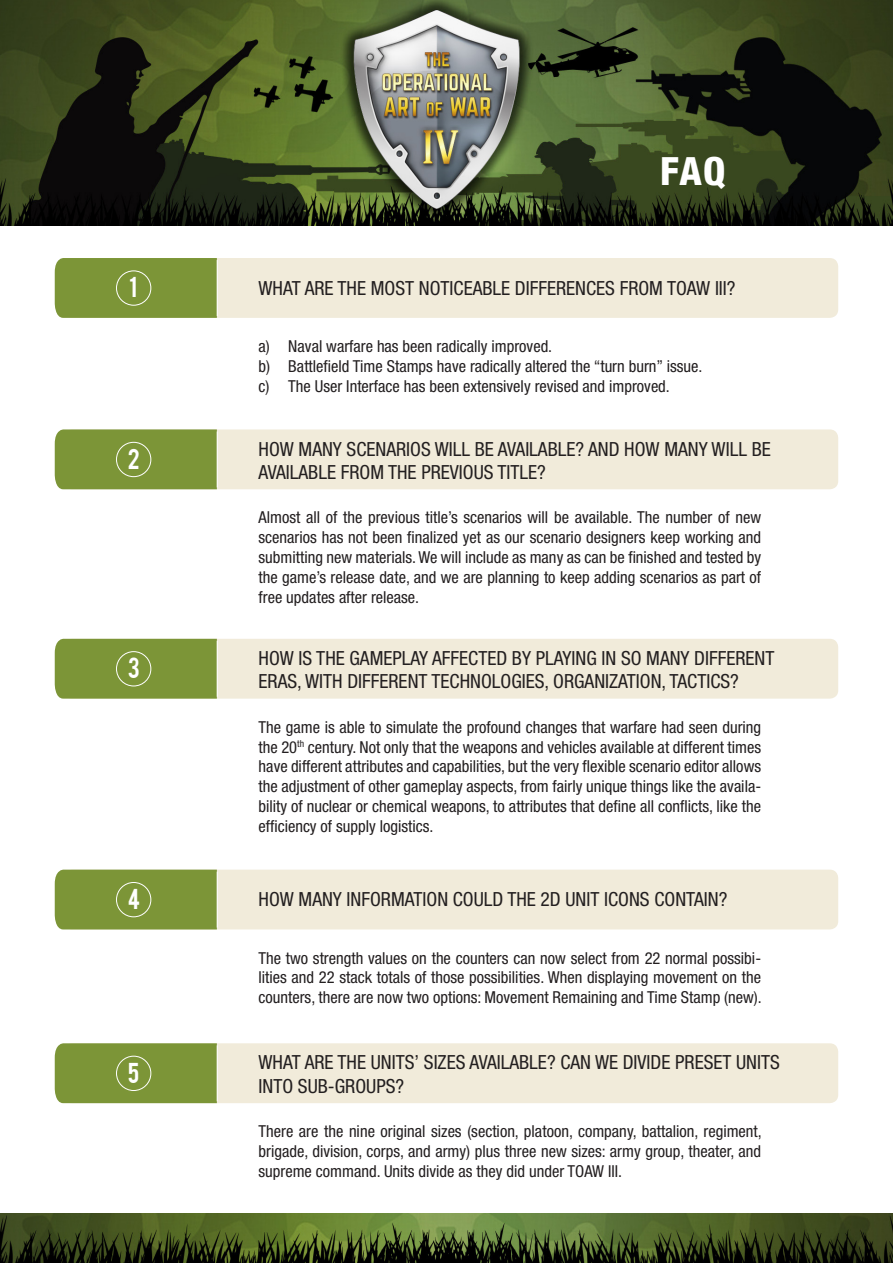
<style>
.page{position:relative;width:893px;height:1263px;background:#fff}
.page>*{position:absolute;margin:0;border:0;box-sizing:border-box;transform-origin:0 0}
.t1{font:800 condensed 39px "Helvetica Neue LT Std";color:#fff}
.t2{font:22.65px "Bebas";color:#fff}
.t3{font:condensed 19.5px/23.4px "Helvetica Neue LT Std";color:#231f20}
.t4{font:condensed 16.5px/19.8px "Helvetica Neue LT Std";color:#231f20;text-align:justify}
</style>
<div class="page">
<img style="left:0;top:0;width:893px;height:226px">
<img style="left:0;top:1213px;width:893px;height:50px">
<div style="left:64px;top:258px;width:774px;height:60px;background:#f1ebda;border-radius:9px"></div>
<div style="left:64px;top:429px;width:774px;height:60px;background:#f1ebda;border-radius:9px"></div>
<div style="left:64px;top:639px;width:774px;height:60px;background:#f1ebda;border-radius:9px"></div>
<div style="left:64px;top:870px;width:774px;height:59px;background:#f1ebda;border-radius:9px"></div>
<div style="left:55px;top:258px;width:162px;height:60px;background:#7c9537"></div>
<div style="left:55px;top:429px;width:162px;height:60px;background:#7c9537"></div>
<div style="left:55px;top:639px;width:162px;height:60px;background:#7c9537"></div>
<div style="left:55px;top:870px;width:162px;height:59px;background:#7c9537"></div>
<hr style="left:217px;top:260px;width:1px;height:56px;background:#fff">
<hr style="left:217px;top:431px;width:1px;height:56px;background:#fff">
<hr style="left:217px;top:641px;width:1px;height:56px;background:#fff">
<hr style="left:217px;top:872px;width:1px;height:55px;background:#fff">
<div style="left:116px;top:270px;width:35px;height:36px;border:1px solid #fff;border-radius:50%"></div>
<div style="left:116px;top:442px;width:35px;height:35px;border:1px solid #fff;border-radius:50%"></div>
<div style="left:116px;top:651px;width:35px;height:35px;border:1px solid #fff;border-radius:50%"></div>
<div style="left:116px;top:882px;width:35px;height:35px;border:1px solid #fff;border-radius:50%"></div>
<div style="left:64px;top:1043px;width:774px;height:60px;background:#f1ebda;border-radius:9px"></div>
<div style="left:55px;top:1043px;width:162px;height:60px;background:#7c9537"></div>
<hr style="left:217px;top:1045px;width:1px;height:56px;background:#fff">
<div style="left:116px;top:1056px;width:35px;height:35px;border:1px solid #fff;border-radius:50%"></div>
<p class="t2" style="left:129px;top:271px;width:9px">1</p>
<p class="t2" style="left:128px;top:442px;width:13px">2</p>
<p class="t2" style="left:128px;top:652px;width:13px">3</p>
<p class="t2" style="left:128px;top:882px;width:14px">4</p>
<p class="t2" style="left:128px;top:1056px;width:13px">5</p>
<p class="t1" style="left:660px;top:147px;width:67px">FAQ</p>
<p class="t3" style="left:259px;top:276px;width:479px">WHAT ARE THE MOST NOTICEABLE DIFFERENCES FROM TOAW III?</p>
<p class="t4" style="left:259px;top:336px;width:295px">a) Naval warfare has been radically improved.</p>
<p class="t4" style="left:259px;top:356px;width:445px">b) Battlefield Time Stamps have radically altered the “turn burn” issue.</p>
<p class="t4" style="left:259px;top:376px;width:413px">c) The User Interface has been extensively revised and improved.</p>
<p class="t3" style="left:259px;top:437px;width:514px">HOW MANY SCENARIOS WILL BE AVAILABLE? AND HOW MANY WILL BE<br>AVAILABLE FROM THE PREVIOUS TITLE?</p>
<p class="t4" style="left:259px;top:508px;width:504px">Almost all of the previous title’s scenarios will be available. The number of new scenarios has not been finalized yet as our scenario designers keep working and submitting new materials. We will include as many as can be finished and tested by the game’s release date, and we are planning to keep adding scenarios as part of free updates after release.</p>
<p class="t3" style="left:259px;top:646px;width:517px">HOW IS THE GAMEPLAY AFFECTED BY PLAYING IN SO MANY DIFFERENT<br>ERAS, WITH DIFFERENT TECHNOLOGIES, ORGANIZATION, TACTICS?</p>
<p class="t4" style="left:259px;top:717px;width:504px">The game is able to simulate the profound changes that warfare had seen during the 20<sup>th</sup> century. Not only that the weapons and vehicles available at different times have different attributes and capabilities, but the very flexible scenario editor allows the adjustment of other gameplay aspects, from fairly unique things like the availa&shy;bility of nuclear or chemical weapons, to attributes that define all conflicts, like the efficiency of supply logistics.</p>
<p class="t3" style="left:259px;top:888px;width:470px">HOW MANY INFORMATION COULD THE 2D UNIT ICONS CONTAIN?</p>
<p class="t4" style="left:259px;top:948px;width:505px">The two strength values on the counters can now select from 22 normal possibi&shy;lities and 22 stack totals of those possibilities. When displaying movement on the counters, there are now two options: Movement Remaining and Time Stamp (new).</p>
<p class="t3" style="left:259px;top:1051px;width:523px">WHAT ARE THE UNITS’ SIZES AVAILABLE? CAN WE DIVIDE PRESET UNITS<br>INTO SUB-GROUPS?</p>
<p class="t4" style="left:259px;top:1121px;width:505px">There are the nine original sizes (section, platoon, company, battalion, regiment, brigade, division, corps, and army) plus three new sizes: army group, theater, and supreme command. Units divide as they did under TOAW III.</p>
</div>
